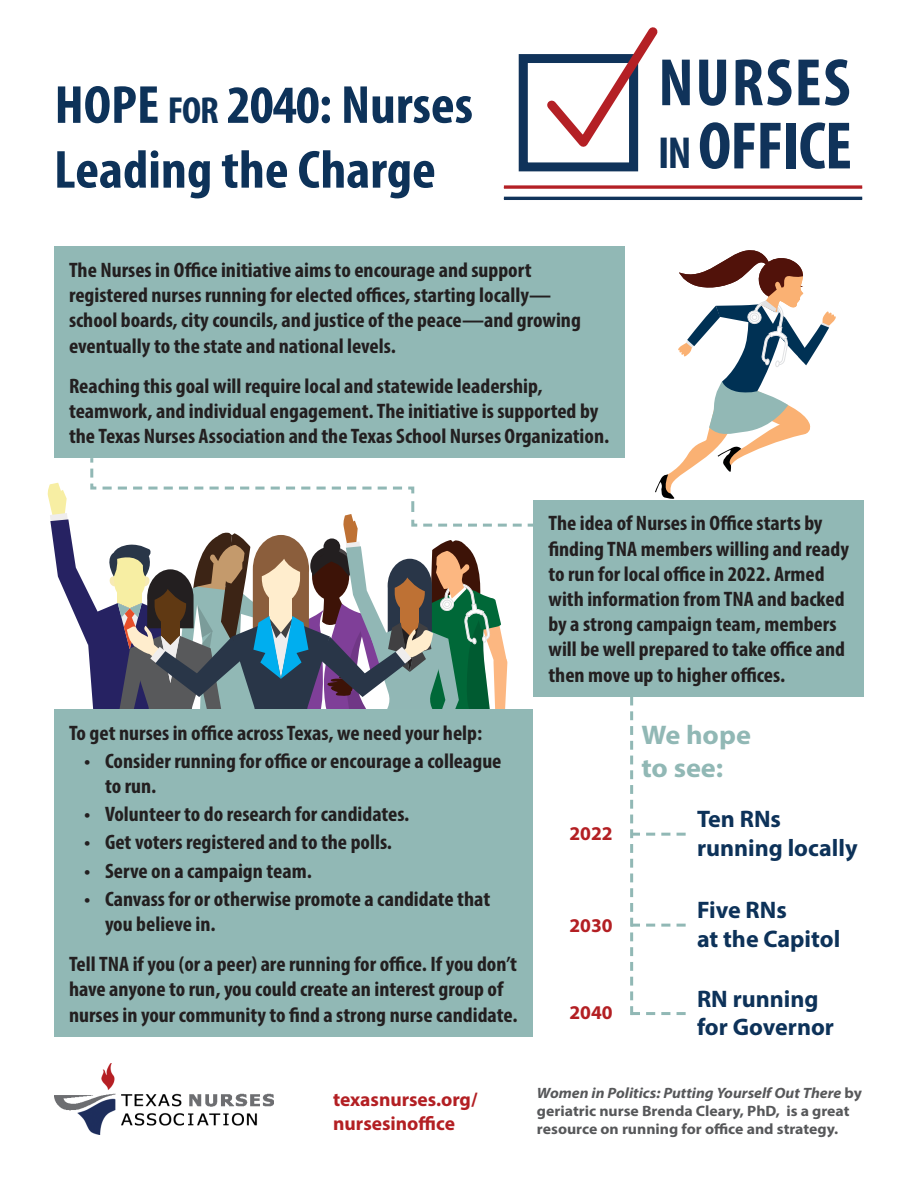
<style>
.page{position:relative;width:918px;height:1188px;background:#fff}
.page>*{position:absolute;margin:0;border:0;box-sizing:border-box;transform-origin:0 0}
.t1{font:700 condensed 67.65px/63.2px "Myriad Pro";letter-spacing:.005em;color:#10335a}
.t2{font:700 condensed 54px/64.8px "Myriad Pro";color:#0d3259;scale:1.05 1}
.t3{font:700 27px/32.4px "Myriad Pro";color:#91b8b5;scale:1.05 1}
.Blue_note{font:700 24px/28.8px "Myriad Pro";color:#0d3259}
.t4{font:700 condensed 21px/25.2px "Myriad Pro";color:#231f20;scale:1.05 1}
.Red_note{font:700 19.5px/23.4px "Myriad Pro";color:#b31f23}
.t5{font:700 15px/18px "Myriad Pro";color:#57585a;scale:1.05 1}
.s1{font-size:37.8px}
.s2{font-size:45px}
.s3{font-style:italic}
</style>
<div class="page">
<div style="left:54px;top:246px;width:570px;height:212px;background:#91b8b5"></div>
<svg style="left:47px;top:468px;width:486px;height:241px"></svg>
<svg style="left:504px;top:185px;width:358px;height:4px"></svg>
<hr style="left:504px;top:197px;width:358px;height:3px;background:#10335a">
<div style="left:519px;top:54px;width:119px;height:117px;border:9px solid #10335a"></div>
<svg style="left:539px;top:27px;width:119px;height:131px"></svg>
<img style="left:55px;top:1064px;width:219px;height:70px">
<div style="left:533px;top:500px;width:331px;height:197px;background:#91b8b5"></div>
<div style="left:54px;top:709px;width:479px;height:328px;background:#91b8b5"></div>
<svg style="left:655px;top:250px;width:181px;height:249px"></svg>
<svg style="left:630px;top:697px;width:56px;height:318px"></svg>
<p class="t2" style="left:54px;top:71px;width:401px">HOPE <span class="s1">for</span> 2040: Nurses<br>Leading the Charge</p>
<p class="t4" style="left:69px;top:257px;width:489px">The Nurses in Office initiative aims to encourage and support registered nurses running for elected offices, starting locally— school boards, city councils, and justice of the peace—and growing eventually to the state and national levels.</p>
<p class="t4" style="left:69px;top:373px;width:516px">Reaching this goal will require local and statewide leadership, teamwork, and individual engagement. The initiative is supported by the Texas Nurses Association and the Texas School Nurses Organization.</p>
<p class="t1" style="left:658px;top:50px;width:195px">NURSES<br><span class="s2">IN</span> OFFICE</p>
<p class="t4" style="left:69px;top:720px;width:395px">To get nurses in office across Texas, we need your help:</p>
<p class="t4" style="left:105px;top:748px;width:379px;text-indent:-21px">• Consider running for office or encourage a colleague to run.</p>
<p class="t4" style="left:84px;top:801px;width:311px">• Volunteer to do research for candidates.</p>
<p class="t4" style="left:84px;top:829px;width:295px">• Get voters registered and to the polls.</p>
<p class="t4" style="left:84px;top:858px;width:218px">• Serve on a campaign team.</p>
<p class="t4" style="left:105px;top:886px;width:368px;text-indent:-21px">• Canvass for or otherwise promote a candidate that you believe in.</p>
<p class="t4" style="left:69px;top:951px;width:429px">Tell TNA if you (or a peer) are running for office. If you don’t have anyone to run, you could create an interest group of nurses in your community to find a strong nurse candidate.</p>
<p class="Red_note" style="left:333px;top:1087px;width:146px">texasnurses.org/ nursesinoffice</p>
<p class="t4" style="left:548px;top:510px;width:288px">The idea of Nurses in Office starts by finding TNA members willing and ready to run for local office in 2022. Armed with information from TNA and backed by a strong campaign team, members will be well prepared to take office and then move up to higher offices.</p>
<p class="Red_note" style="left:569px;top:821px;width:45px">2022</p>
<p class="Red_note" style="left:569px;top:913px;width:45px">2030</p>
<p class="Red_note" style="left:569px;top:1000px;width:45px">2040</p>
<p class="t3" style="left:641px;top:718px;width:106px">We hope to see:</p>
<p class="Blue_note" style="left:697px;top:804px;width:162px">Ten RNs running locally</p>
<p class="Blue_note" style="left:697px;top:895px;width:145px">Five RNs<br>at the Capitol</p>
<p class="Blue_note" style="left:697px;top:983px;width:139px">RN running for Governor</p>
<p class="t5" style="left:537px;top:1083px;width:311px"><span class="s3">Women in Politics: Putting Yourself Out There</span> by geriatric nurse Brenda Cleary, PhD, is a great resource on running for office and strategy.</p>
</div>
